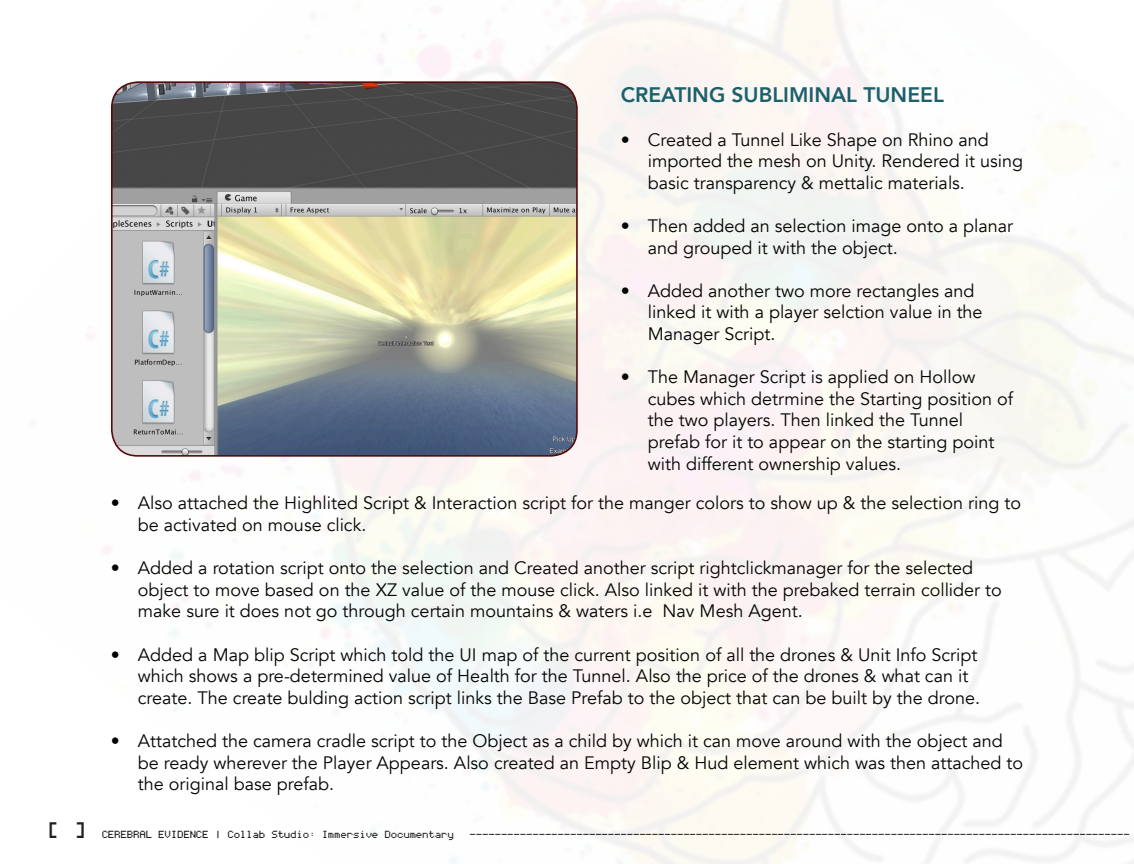
<style>
.page{position:relative;width:1134px;height:864px;background:#fff}
.page>*{position:absolute;margin:0;border:0;box-sizing:border-box;transform-origin:0 0}
.t1{font:800 21px "Avenir";color:#1c606b}
.t2{font:18px/21.6px "Avenir";color:#040503}
.t3{font:16.5px "Coder's Crux";color:#231f20}
.s1{font-size:36px}
</style>
<div class="page">
<img style="left:112px;top:82px;width:465px;height:374px">
<div style="left:111px;top:81px;width:467px;height:376px;border:2px solid #580a0b;border-radius:26px"></div>
<p class="t1" style="left:621px;top:79px;width:325px">CREATING SUBLIMINAL TUNEEL</p>
<p class="t2" style="left:648px;top:129px;width:377px;text-indent:-27px">• Created a Tunnel Like Shape on Rhino and imported the mesh on Unity. Rendered it using basic transparency &amp; mettalic materials.</p>
<p class="t2" style="left:648px;top:215px;width:367px;text-indent:-27px">• Then added an selection image onto a planar and grouped it with the object.</p>
<p class="t2" style="left:648px;top:280px;width:336px;text-indent:-27px">• Added another two more rectangles and linked it with a player selction value in the<br>Manager Script.</p>
<p class="t2" style="left:648px;top:366px;width:367px;text-indent:-27px">• The Manager Script is applied on Hollow cubes which detrmine the Starting position of the two players. Then linked the Tunnel prefab for it to appear on the starting point with different ownership values.</p>
<p class="t2" style="left:138px;top:493px;width:885px;text-indent:-27px">• Also attached the Highlited Script &amp; Interaction script for the manger colors to show up &amp; the selection ring to be activated on mouse click.</p>
<p class="t2" style="left:138px;top:558px;width:865px;text-indent:-27px">• Added a rotation script onto the selection and Created another script rightclickmanager for the selected object to move based on the XZ value of the mouse click. Also linked it with the prebaked terrain collider to make sure it does not go through certain mountains &amp; waters i.e Nav Mesh Agent.</p>
<p class="t2" style="left:138px;top:644px;width:844px;text-indent:-27px">• Added a Map blip Script which told the UI map of the current position of all the drones &amp; Unit Info Script which shows a pre-determined value of Health for the Tunnel. Also the price of the drones &amp; what can it create. The create bulding action script links the Base Prefab to the object that can be built by the drone.</p>
<p class="t2" style="left:138px;top:730px;width:887px;text-indent:-27px">• Attatched the camera cradle script to the Object as a child by which it can move around with the object and be ready wherever the Player Appears. Also created an Empty Blip &amp; Hud element which was then attached to the original base prefab.</p>
<p class="t3" style="left:48px;top:822px;width:1084px"><span class="s1">[ ]</span> CEREBRAL EVIDENCE | Collab Studio: Immersive Documentary ---------------------------------------------------------------------------------------------------------</p>
</div>
